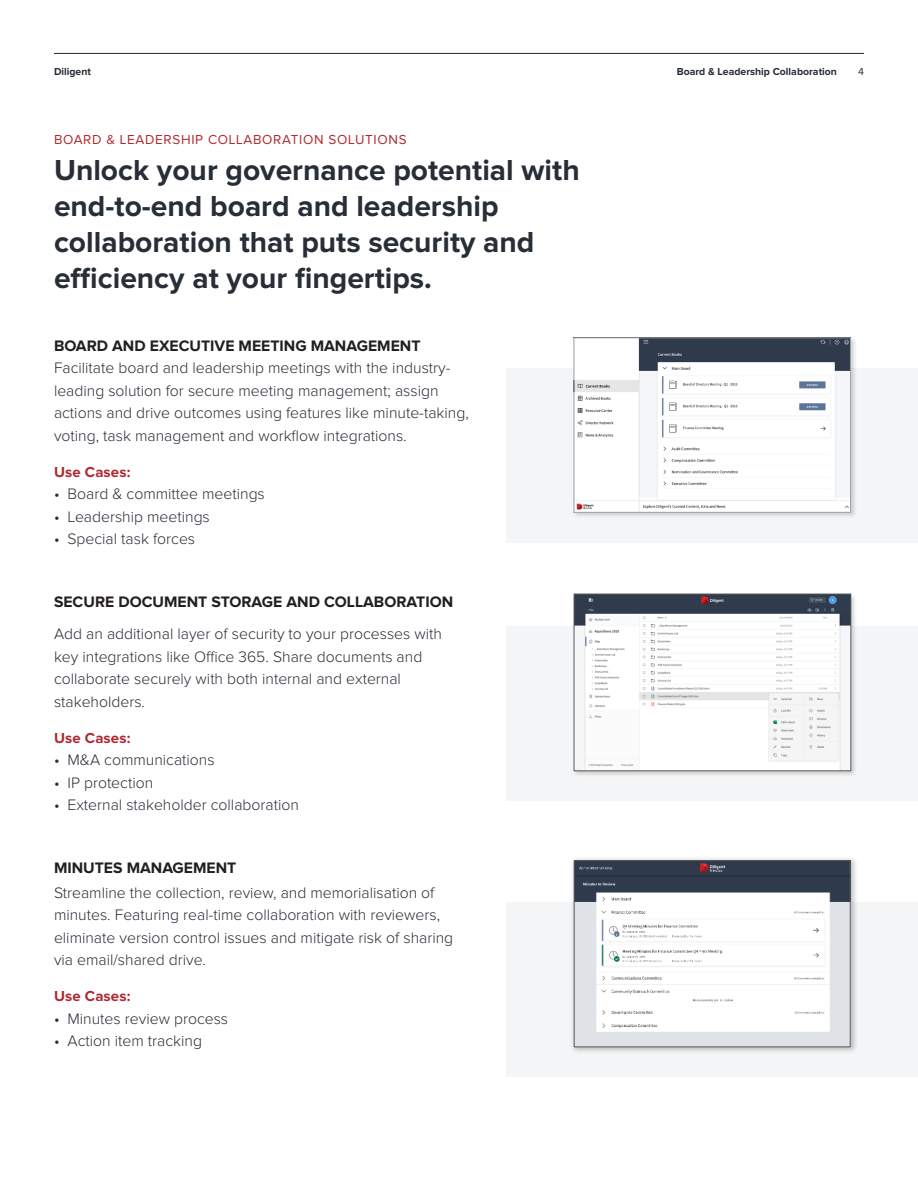
<style>
.page{position:relative;width:918px;height:1188px;background:#fff}
.page>*{position:absolute;margin:0;border:0;box-sizing:border-box;transform-origin:0 0}
.Body_-_Proxima_10_5{font:700 30px/36px "Proxima Nova";color:#282e37}
.Bullets{font:300 15.75px/22.5px "Proxima Nova";color:#282e37}
.Body_-_Proxima_10_5-2{font:300 15.75px/22.5px "Proxima Nova";color:#282e37}
.Bullets-2{font:700 15.75px "Proxima Nova";color:#231f20}
.Bullets-3{font:700 15px "Proxima Nova";letter-spacing:.01em;color:#af292e}
.Body_-_Proxima_10_5-3{font:13.5px "Proxima Nova";letter-spacing:.05em;color:#af292e}
.t1{font:700 10.5px "Proxima Nova";color:#262d37}
.t2{font:10.5px "Proxima Nova";color:#262d37}
.s1{font-weight:400}
</style>
<div class="page">
<hr style="left:54px;top:53px;width:810px;height:1px;background:#262d37">
<div style="left:507px;top:368px;width:411px;height:175px;background:#f4f5f6"></div>
<div style="left:507px;top:626px;width:411px;height:175px;background:#f4f5f6"></div>
<div style="left:507px;top:902px;width:411px;height:175px;background:#f4f5f6"></div>
<div style="left:572px;top:336px;width:285px;height:183px;background:#231f20;opacity:.2"></div>
<img style="left:576px;top:340px;width:273px;height:170px">
<div style="left:574px;top:338px;width:277px;height:174px;border:1px solid #a0a2a5"></div>
<div style="left:572px;top:594px;width:285px;height:183px;background:#231f20;opacity:.2"></div>
<img style="left:576px;top:596px;width:273px;height:173px">
<div style="left:574px;top:594px;width:277px;height:177px;border:1px solid #595959"></div>
<img style="left:572px;top:858px;width:284px;height:194px">
<img style="left:576px;top:863px;width:272px;height:182px">
<div style="left:574px;top:861px;width:276px;height:186px;border:1px solid #595959"></div>
<p class="t1" style="left:54px;top:66px;width:39px">Diligent</p>
<p class="t1" style="left:677px;top:66px;width:162px">Board &amp; Leadership Collaboration</p>
<p class="t2" style="left:858px;top:66px;width:7px">4</p>
<p class="Body_-_Proxima_10_5-3" style="left:54px;top:132px;width:354px">BOARD &amp; LEADERSHIP COLLABORATION SOLUTIONS</p>
<p class="Body_-_Proxima_10_5" style="left:54px;top:153px;width:527px">Unlock your governance potential with end-to-end board and leadership collaboration that puts security and efficiency at your fingertips.</p>
<p class="Bullets-2" style="left:54px;top:337px;width:368px">BOARD AND EXECUTIVE MEETING MANAGEMENT</p>
<p class="Bullets" style="left:54px;top:357px;width:416px">Facilitate board and leadership meetings with the industry&shy;leading solution for secure meeting management; assign actions and drive outcomes using features like minute-taking, voting, task management and workflow integrations.</p>
<p class="Bullets-3" style="left:54px;top:463px;width:78px">Use Cases:</p>
<p class="Bullets" style="left:54px;top:483px;width:212px"><span class="s1">•</span> Board &amp; committee meetings</p>
<p class="Bullets" style="left:54px;top:506px;width:157px"><span class="s1">•</span> Leadership meetings</p>
<p class="Bullets" style="left:54px;top:528px;width:143px"><span class="s1">•</span> Special task forces</p>
<p class="Bullets-2" style="left:54px;top:593px;width:401px">SECURE DOCUMENT STORAGE AND COLLABORATION</p>
<p class="Body_-_Proxima_10_5-2" style="left:54px;top:623px;width:390px">Add an additional layer of security to your processes with key integrations like Office 365. Share documents and collaborate securely with both internal and external stakeholders.</p>
<p class="Bullets-3" style="left:54px;top:729px;width:78px">Use Cases:</p>
<p class="Bullets" style="left:54px;top:749px;width:162px"><span class="s1">•</span> M&amp;A communications</p>
<p class="Bullets" style="left:54px;top:771px;width:101px"><span class="s1">•</span> IP protection</p>
<p class="Bullets" style="left:54px;top:794px;width:246px"><span class="s1">•</span> External stakeholder collaboration</p>
<p class="Bullets-2" style="left:54px;top:859px;width:184px">MINUTES MANAGEMENT</p>
<p class="Body_-_Proxima_10_5-2" style="left:54px;top:881px;width:401px">Streamline the collection, review, and memorialisation of minutes. Featuring real-time collaboration with reviewers, eliminate version control issues and mitigate risk of sharing via email/shared drive.</p>
<p class="Bullets-3" style="left:54px;top:988px;width:78px">Use Cases:</p>
<p class="Bullets" style="left:54px;top:1007px;width:176px"><span class="s1">•</span> Minutes review process</p>
<p class="Bullets" style="left:54px;top:1030px;width:150px"><span class="s1">•</span> Action item tracking</p>
</div>
